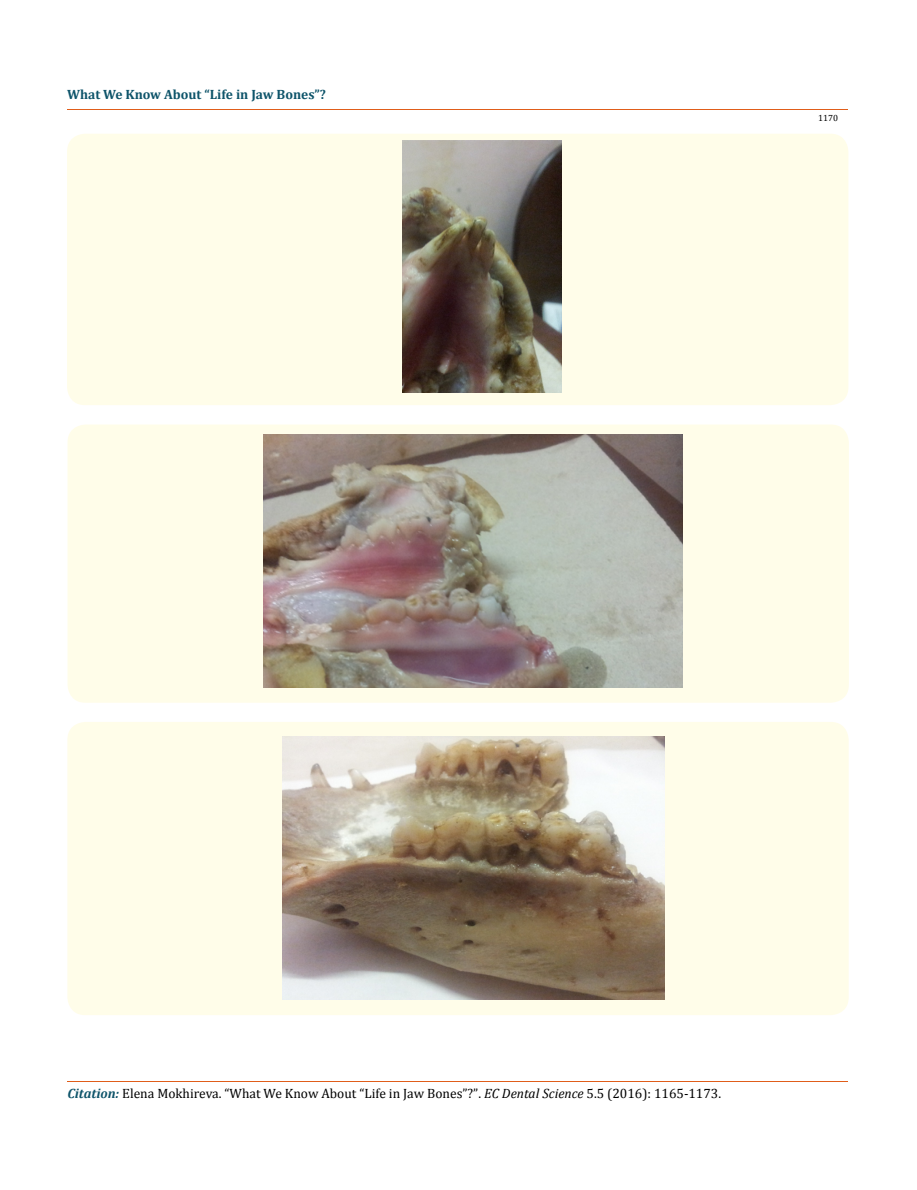
<style>
.page{position:relative;width:917px;height:1190px;background:#fff}
.page>*{position:absolute;margin:0;border:0;box-sizing:border-box;transform-origin:0 0}
.t1{font:13.5px "Cambria";color:#000}
.t2{font:700 13.5px "Cambria";color:#0e546a}
.t3{font:9px "Cambria";color:#000}
.s1{font-weight:700;font-style:italic;color:#0e546a}
.s2{font-size:13.35px}
.s3{font-style:italic}
</style>
<div class="page">
<hr style="left:68px;top:1081px;width:780px;height:1px;background:#e05d1a">
<div style="left:67px;top:134px;width:781px;height:271px;background:#fffde9;border-radius:18px"></div>
<img style="left:402px;top:140px;width:159px;height:253px">
<div style="left:68px;top:424px;width:780px;height:278px;background:#fffde9;border-radius:18px"></div>
<img style="left:263px;top:435px;width:419px;height:252px">
<div style="left:67px;top:722px;width:781px;height:293px;background:#fffde9;border-radius:18px"></div>
<img style="left:282px;top:736px;width:382px;height:263px">
<p class="t2" style="left:67px;top:85px;width:260px">What We Know About “Life in Jaw Bones”?</p>
<p class="t3" style="left:818px;top:113px;width:21px">1170</p>
<p class="t1" style="left:67px;top:1085px;width:655px"><span class="s1">Citation:</span> Elena Mokhireva. “What We Know About “Life in Jaw Bones”?”<span class="s2">.</span> <span class="s3">EC Dental Science</span> <span class="s2">5</span>.5 (2016): 1165-1173.</p>
</div>
